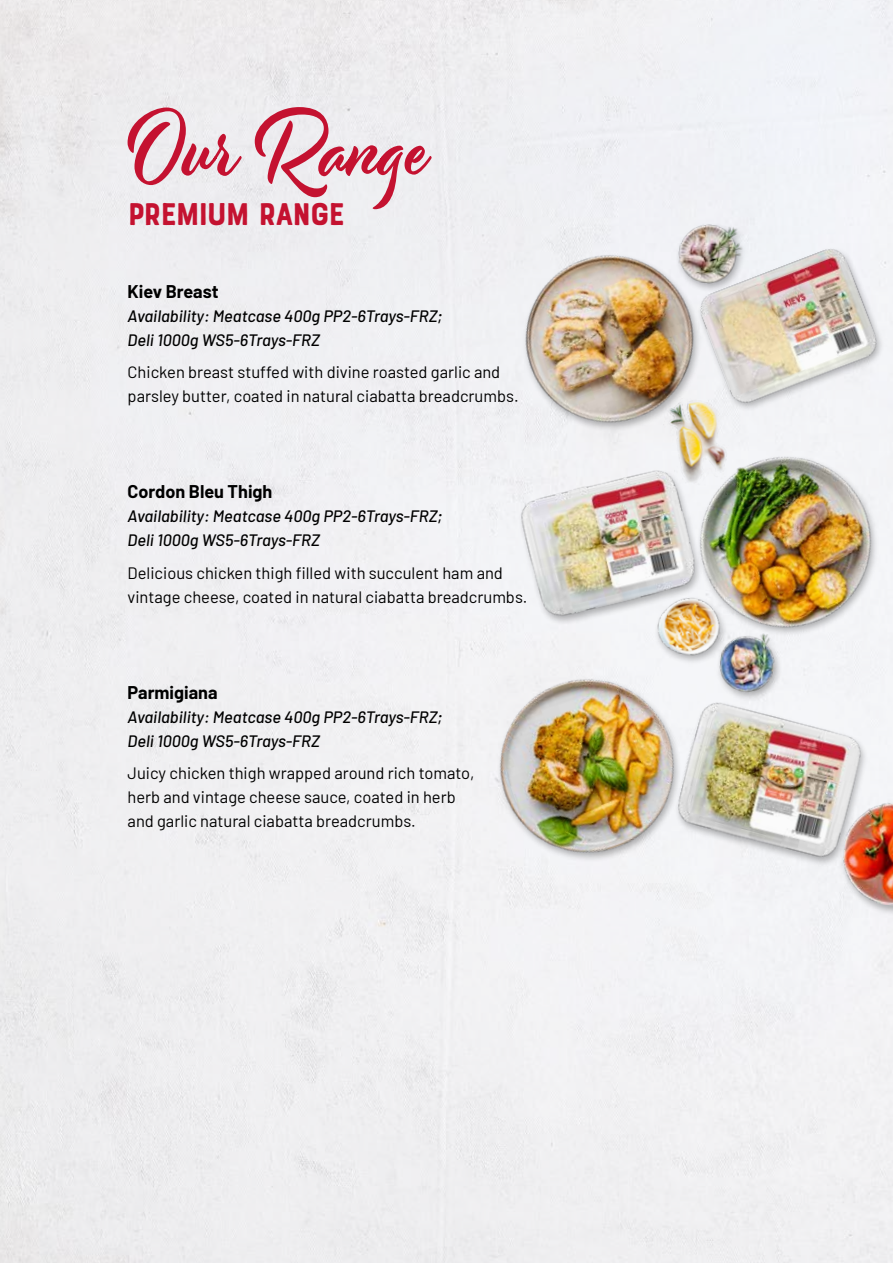
<style>
.page{position:relative;width:893px;height:1263px;background:#f0eff1}
.page>*{position:absolute;margin:0;border:0;box-sizing:border-box;transform-origin:0 0}
.t1{font:33px "Bourton Hand Base";letter-spacing:-.06em;color:#c41230}
.t2{font:700 18px "Barlow";color:#000}
.t3{font:16.5px/24px "Barlow";color:#000}
.t4{font:italic 500 16.5px/24px "Barlow";color:#000}
</style>
<div class="page">
<svg style="left:128px;top:107px;width:304px;height:102px"></svg>
<img style="left:480px;top:209px;width:260px;height:260px">
<img style="left:469px;top:648px;width:240px;height:240px">
<img style="left:666px;top:220px;width:227px;height:206px">
<div style="left:674px;top:223px;width:75px;height:70px;background:#000;opacity:.3"></div>
<img style="left:674px;top:219px;width:74px;height:70px">
<img style="left:671px;top:692px;width:198px;height:175px">
<div style="left:839px;top:801px;width:54px;height:115px;background:#000;opacity:.3"></div>
<img style="left:838px;top:798px;width:55px;height:107px">
<div style="left:715px;top:632px;width:68px;height:70px;background:#f3f4f7"></div>
<img style="left:719px;top:656px;width:61px;height:41px">
<img style="left:511px;top:456px;width:160px;height:174px">
<img style="left:671px;top:426px;width:222px;height:230px">
<img style="left:648px;top:588px;width:80px;height:77px">
<img style="left:656px;top:395px;width:82px;height:94px">
<h1 class="t1" style="left:128px;top:194px;width:219px">PREMIUM RANGE</h1>
<p class="t2" style="left:128px;top:278px;width:93px">Kiev Breast</p>
<p class="t4" style="left:128px;top:302px;width:317px">Availability: Meatcase 400g PP2-6Trays-FRZ;<br>Deli 1000g WS5-6Trays-FRZ</p>
<p class="t3" style="left:128px;top:359px;width:393px">Chicken breast stuffed with divine roasted garlic and parsley butter, coated in natural ciabatta breadcrumbs.</p>
<p class="t2" style="left:128px;top:478px;width:146px">Cordon Bleu Thigh</p>
<p class="t4" style="left:128px;top:503px;width:317px">Availability: Meatcase 400g PP2-6Trays-FRZ;<br>Deli 1000g WS5-6Trays-FRZ</p>
<p class="t3" style="left:128px;top:559px;width:401px">Delicious chicken thigh filled with succulent ham and vintage cheese, coated in natural ciabatta breadcrumbs.</p>
<p class="t2" style="left:128px;top:679px;width:92px">Parmigiana</p>
<p class="t4" style="left:128px;top:703px;width:317px">Availability: Meatcase 400g PP2-6Trays-FRZ;<br>Deli 1000g WS5-6Trays-FRZ</p>
<p class="t3" style="left:128px;top:760px;width:348px">Juicy chicken thigh wrapped around rich tomato, herb and vintage cheese sauce, coated in herb and garlic natural ciabatta breadcrumbs.</p>
</div>
